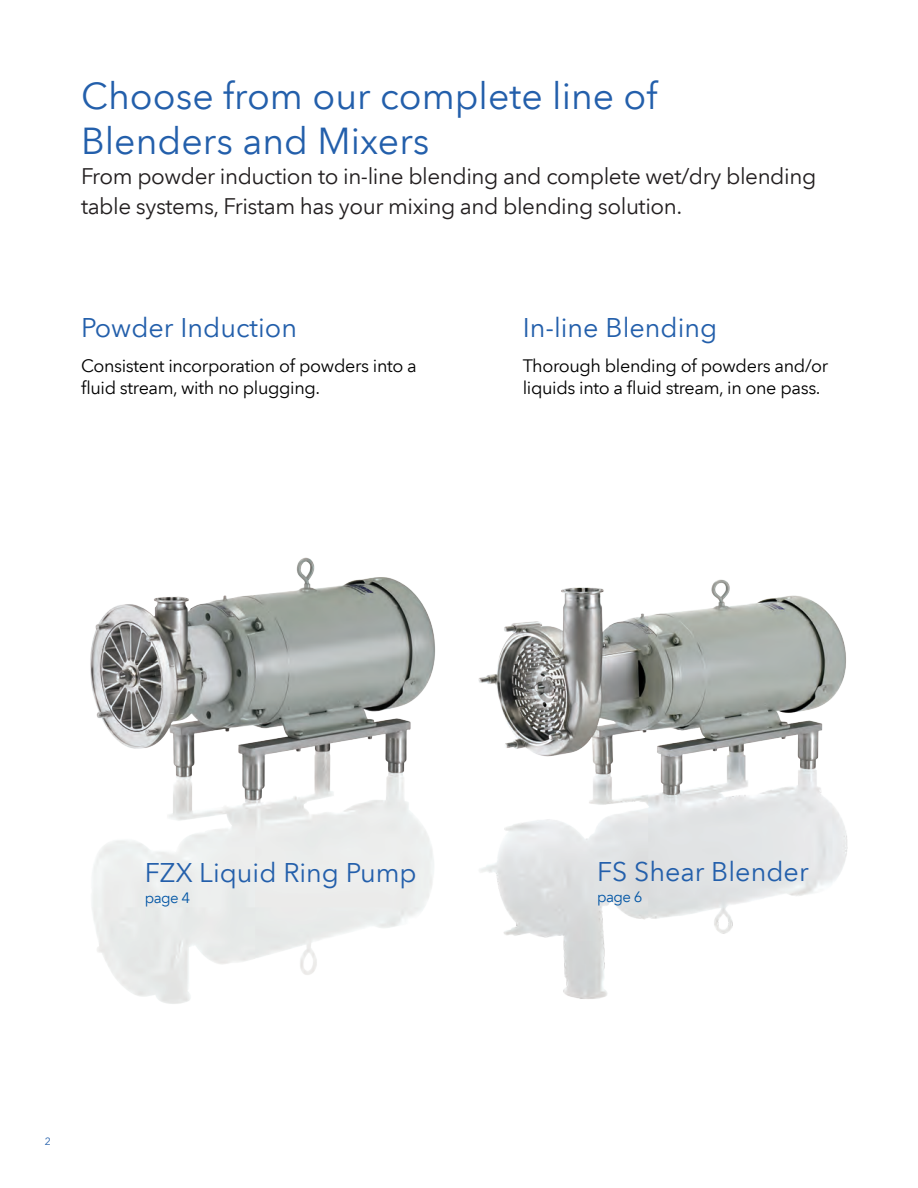
<style>
.page{position:relative;width:918px;height:1188px;background:#fff}
.page>*{position:absolute;margin:0;border:0;box-sizing:border-box;transform-origin:0 0}
.t1{font:37.5px "Avenir Next LT Pro";color:#235fab}
.t2{font:27px "Avenir Next LT Pro";color:#235fab}
.t3{font:22.5px/30px "Avenir Next LT Pro";letter-spacing:-.02em;color:#231f20}
.t4{font:18px/21.6px "Avenir Next LT Pro";letter-spacing:-.02em;color:#000}
.t5{font:15px "Avenir Next LT Pro";letter-spacing:-.035em;color:#0155a5}
.t6{font:10.5px "Avenir Next LT Pro";color:#235fab}
</style>
<div class="page">
<img style="left:90px;top:557px;width:345px;height:447px">
<img style="left:478px;top:579px;width:370px;height:420px">
<p class="t1" style="left:81px;top:74px;width:578px">Choose from our complete line of</p>
<p class="t1" style="left:81px;top:119px;width:350px">Blenders and Mixers</p>
<p class="t3" style="left:81px;top:162px;width:737px">From powder induction to in-line blending and complete wet/dry blending table systems, Fristam has your mixing and blending solution.</p>
<p class="t2" style="left:81px;top:311px;width:218px">Powder Induction</p>
<p class="t4" style="left:81px;top:355px;width:337px">Consistent incorporation of powders into a fluid stream, with no plugging.</p>
<p class="t2" style="left:523px;top:311px;width:196px">In-line Blending</p>
<p class="t4" style="left:523px;top:355px;width:307px">Thorough blending of powders and/or liquids into a fluid stream, in one pass.</p>
<p class="t6" style="left:45px;top:1135px;width:8px">2</p>
<p class="t2" style="left:145px;top:856px;width:274px">FZX Liquid Ring Pump</p>
<p class="t5" style="left:145px;top:889px;width:47px">page 4</p>
<p class="t2" style="left:597px;top:856px;width:213px">FS Shear Blender</p>
<p class="t5" style="left:597px;top:888px;width:47px">page 6</p>
</div>
